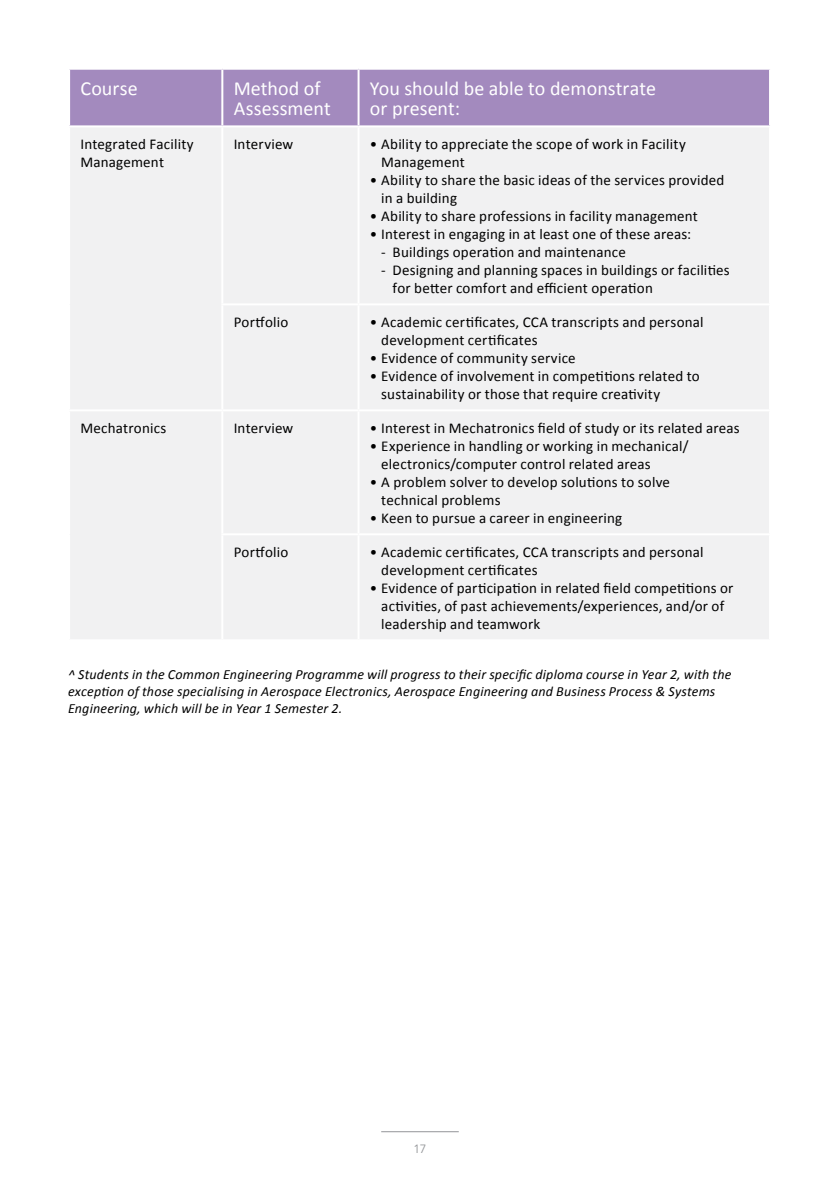
<style>
.page{position:relative;width:840px;height:1191px;background:#fff}
.page>*{position:absolute;margin:0;border:0;box-sizing:border-box;transform-origin:0 0}
.t1{font:20px/20px "Calibri";letter-spacing:.005em;color:#fff}
.t2{font:15px/18px "Calibri";letter-spacing:.015em;color:#000}
.t3{font:italic 14px/16.8px "Calibri";letter-spacing:.015em;color:#000}
.t4{font:12px "Avenir";color:#939598}
</style>
<div class="page">
<div style="left:70px;top:70px;width:698px;height:55px;background:#a38abe"></div>
<div style="left:69px;top:126px;width:153px;height:284px;background:#f1f1f2"></div>
<div style="left:222px;top:126px;width:136px;height:178px;background:#f1f1f2"></div>
<div style="left:358px;top:126px;width:411px;height:178px;background:#f1f1f2"></div>
<div style="left:222px;top:304px;width:136px;height:106px;background:#f1f1f2"></div>
<div style="left:358px;top:304px;width:411px;height:106px;background:#f1f1f2"></div>
<div style="left:69px;top:410px;width:153px;height:230px;background:#f1f1f2"></div>
<div style="left:222px;top:410px;width:136px;height:124px;background:#f1f1f2"></div>
<div style="left:358px;top:410px;width:411px;height:124px;background:#f1f1f2"></div>
<div style="left:222px;top:534px;width:136px;height:106px;background:#f1f1f2"></div>
<div style="left:358px;top:534px;width:411px;height:106px;background:#f1f1f2"></div>
<hr style="left:221px;top:70px;width:2px;height:55px;background:#fff">
<hr style="left:357px;top:70px;width:2px;height:55px;background:#fff">
<hr style="left:68px;top:125px;width:154px;height:2px;background:#fff">
<hr style="left:68px;top:127px;width:2px;height:177px;background:#fff">
<hr style="left:68px;top:304px;width:2px;height:105px;background:#fff">
<hr style="left:222px;top:125px;width:136px;height:2px;background:#fff">
<hr style="left:221px;top:127px;width:2px;height:176px;background:#fff">
<hr style="left:358px;top:125px;width:412px;height:2px;background:#fff">
<hr style="left:357px;top:127px;width:2px;height:176px;background:#fff">
<hr style="left:768px;top:127px;width:2px;height:176px;background:#fff">
<hr style="left:221px;top:303px;width:137px;height:2px;background:#fff">
<hr style="left:221px;top:305px;width:2px;height:104px;background:#fff">
<hr style="left:358px;top:303px;width:412px;height:2px;background:#fff">
<hr style="left:357px;top:305px;width:2px;height:104px;background:#fff">
<hr style="left:768px;top:305px;width:2px;height:104px;background:#fff">
<hr style="left:68px;top:409px;width:154px;height:2px;background:#fff">
<hr style="left:68px;top:411px;width:2px;height:123px;background:#fff">
<hr style="left:68px;top:534px;width:2px;height:105px;background:#fff">
<hr style="left:222px;top:409px;width:136px;height:2px;background:#fff">
<hr style="left:221px;top:411px;width:2px;height:122px;background:#fff">
<hr style="left:358px;top:409px;width:412px;height:2px;background:#fff">
<hr style="left:357px;top:411px;width:2px;height:122px;background:#fff">
<hr style="left:768px;top:411px;width:2px;height:122px;background:#fff">
<hr style="left:221px;top:533px;width:137px;height:2px;background:#fff">
<hr style="left:221px;top:535px;width:2px;height:104px;background:#fff">
<hr style="left:358px;top:533px;width:412px;height:2px;background:#fff">
<hr style="left:357px;top:535px;width:2px;height:104px;background:#fff">
<hr style="left:768px;top:535px;width:2px;height:104px;background:#fff">
<hr style="left:68px;top:639px;width:154px;height:2px;background:#fff">
<hr style="left:222px;top:639px;width:136px;height:2px;background:#fff">
<hr style="left:358px;top:639px;width:412px;height:2px;background:#fff">
<hr style="left:381px;top:1131px;width:77px;height:1px;background:#939598">
<h1 class="t1" style="left:80px;top:77px;width:59px">Course</h1>
<h1 class="t1" style="left:233px;top:77px;width:99px">Method of<br>Assessment</h1>
<h1 class="t1" style="left:370px;top:77px;width:287px">You should be able to demonstrate or present:</h1>
<p class="t2" style="left:80px;top:134px;width:115px">Integrated Facility<br>Management</p>
<p class="t2" style="left:233px;top:134px;width:61px">Interview</p>
<p class="t2" style="left:381px;top:134px;width:306px;text-indent:-11px">• Ability to appreciate the scope of work in Facility<br>Management</p>
<p class="t2" style="left:381px;top:170px;width:344px;text-indent:-11px">• Ability to share the basic ideas of the services provided in a building</p>
<p class="t2" style="left:370px;top:206px;width:329px">• Ability to share professions in facility management</p>
<p class="t2" style="left:370px;top:224px;width:322px">• Interest in engaging in at least one of these areas:</p>
<p class="t2" style="left:381px;top:242px;width:246px">- Buildings operation and maintenance</p>
<p class="t2" style="left:392px;top:260px;width:338px;text-indent:-11px">- Designing and planning spaces in buildings or facilities for better comfort and efficient operation</p>
<p class="t2" style="left:233px;top:312px;width:56px">Portfolio</p>
<p class="t2" style="left:381px;top:312px;width:324px;text-indent:-11px">• Academic certificates, CCA transcripts and personal development certificates</p>
<p class="t2" style="left:370px;top:348px;width:207px">• Evidence of community service</p>
<p class="t2" style="left:381px;top:366px;width:320px;text-indent:-11px">• Evidence of involvement in competitions related to sustainability or those that require creativity</p>
<p class="t2" style="left:80px;top:418px;width:87px">Mechatronics</p>
<p class="t2" style="left:233px;top:418px;width:61px">Interview</p>
<p class="t2" style="left:370px;top:418px;width:371px">• Interest in Mechatronics field of study or its related areas</p>
<p class="t2" style="left:381px;top:436px;width:309px;text-indent:-11px">• Experience in handling or working in mechanical/ electronics/computer control related areas</p>
<p class="t2" style="left:381px;top:472px;width:290px;text-indent:-11px">• A problem solver to develop solutions to solve technical problems</p>
<p class="t2" style="left:370px;top:508px;width:254px">• Keen to pursue a career in engineering</p>
<p class="t2" style="left:233px;top:542px;width:56px">Portfolio</p>
<p class="t2" style="left:381px;top:542px;width:324px;text-indent:-11px">• Academic certificates, CCA transcripts and personal development certificates</p>
<p class="t2" style="left:381px;top:578px;width:353px;text-indent:-11px">• Evidence of participation in related field competitions or activities, of past achievements/experiences, and/or of leadership and teamwork</p>
<p class="t3" style="left:68px;top:665px;width:664px">^ Students in the Common Engineering Programme will progress to their specific diploma course in Year 2, with the exception of those specialising in Aerospace Electronics, Aerospace Engineering and Business Process &amp; Systems<br>Engineering, which will be in Year 1 Semester 2.</p>
<p class="t4" style="left:413px;top:1141px;width:14px">17</p>
</div>
